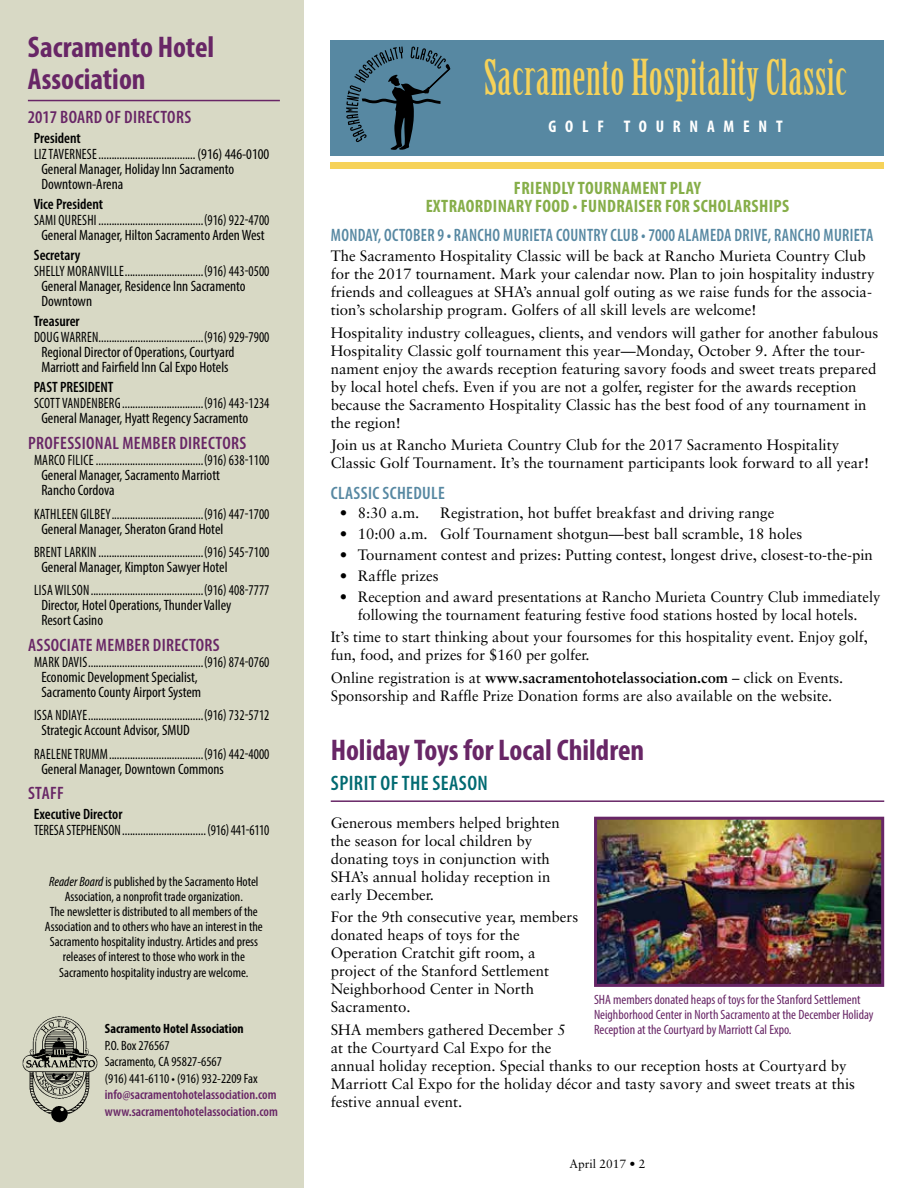
<style>
.page{position:relative;width:918px;height:1188px;background:#fff}
.page>*{position:absolute;margin:0;border:0;box-sizing:border-box;transform-origin:0 0}
.t1{font:48.3px "Birch Std";letter-spacing:.01em;color:#f6d259}
.t2{font:700 condensed 30px/31.5px "Myriad Pro";color:#682666}
.t3{font:600 condensed 21px "Myriad Pro";letter-spacing:.02em;color:#006a71}
.t4{font:600 condensed 18px "Myriad Pro";letter-spacing:.02em;color:#682666}
.t5{font:600 condensed 18px "Myriad Pro";letter-spacing:.02em;color:#5788a2;scale:.91 1}
.t6{font:700 condensed 18px/18px "Myriad Pro";letter-spacing:.02em;color:#86ae49;text-align:center}
.t7{font:600 condensed 18px "Myriad Pro";letter-spacing:.02em;color:#5788a2}
.t8{font:700 condensed 16.8px "Myriad Pro";letter-spacing:.52em;color:#fff}
.t9{font:15px/18px "Sabon";color:#000}
.t10{font:condensed 15px/15px "Myriad Pro";color:#000;scale:.9 1}
.t11{font:600 condensed 15px "Myriad Pro";color:#000}
.t12{font:condensed 13.5px/15px "Myriad Pro";color:#000;text-align:center}
.t13{font:condensed 13.5px/15px "Myriad Pro";color:#682666}
.t14{font:600 condensed 13.5px/16.5px "Myriad Pro";color:#682666}
.t15{font:700 condensed 13.5px "Myriad Pro";color:#000}
.t16{font:12px "Sabon";color:#000}
.s1{font-style:italic}
.s2{font-weight:700}
</style>
<div class="page">
<div style="left:0;top:0;width:304px;height:1188px;background:#d8d9c5"></div>
<div style="left:331px;top:40px;width:553px;height:116px;background:#5788a2"></div>
<hr style="left:331px;top:800px;width:553px;height:2px;background:#682666">
<hr style="left:28px;top:100px;width:252px;height:1px;background:#682666">
<img style="left:23px;top:1016px;width:75px;height:106px">
<img style="left:598px;top:821px;width:282px;height:162px">
<div style="left:594px;top:817px;width:290px;height:170px;border:3px solid #682666"></div>
<div style="left:331px;top:162px;width:553px;height:7px;background:#f6d259"></div>
<svg style="left:346px;top:47px;width:104px;height:102px"></svg>
<h2 class="t2" style="left:28px;top:31px;width:188px">Sacramento Hotel<br>Association</h2>
<p class="t4" style="left:28px;top:106px;width:165px">2017 BOARD OF DIRECTORS</p>
<p class="t11" style="left:34px;top:129px;width:48px">President</p>
<p class="t10" style="left:41px;top:147px;width:255px;text-indent:-7px">LIZ TAVERNESE..................................... (916) 446-0100<br>General Manager, Holiday Inn Sacramento<br>Downtown-Arena</p>
<p class="t11" style="left:34px;top:195px;width:71px">Vice President</p>
<p class="t10" style="left:34px;top:213px;width:263px;text-align:center">SAMI QURESHI ........................................(916) 922-4700<br>General Manager, Hilton Sacramento Arden West</p>
<p class="t11" style="left:34px;top:246px;width:48px">Secretary</p>
<p class="t10" style="left:41px;top:264px;width:255px;text-indent:-7px">SHELLY MORANVILLE..............................(916) 443-0500<br>General Manager, Residence Inn Sacramento<br>Downtown</p>
<p class="t11" style="left:34px;top:312px;width:47px">Treasurer</p>
<p class="t10" style="left:41px;top:330px;width:255px;text-indent:-7px">DOUG WARREN........................................(916) 929-7900<br>Regional Director of Operations, Courtyard<br>Marriott and Fairfield Inn Cal Expo Hotels</p>
<p class="t11" style="left:34px;top:378px;width:81px">PAST PRESIDENT</p>
<p class="t10" style="left:41px;top:396px;width:255px;text-indent:-7px">SCOTT VANDENBERG ...............................(916) 443-1234<br>General Manager, Hyatt Regency Sacramento</p>
<p class="t4" style="left:28px;top:432px;width:220px">PROFESSIONAL MEMBER DIRECTORS</p>
<p class="t10" style="left:41px;top:453px;width:255px;text-indent:-7px">MARCO FILICE .........................................(916) 638-1100<br>General Manager, Sacramento Marriott<br>Rancho Cordova</p>
<p class="t10" style="left:41px;top:506px;width:255px;text-indent:-7px">KATHLEEN GILBEY...................................(916) 447-1700<br>General Manager, Sheraton Grand Hotel</p>
<p class="t10" style="left:41px;top:544px;width:255px;text-indent:-7px">BRENT LARKIN ........................................(916) 545-7100<br>General Manager, Kimpton Sawyer Hotel</p>
<p class="t10" style="left:41px;top:583px;width:255px;text-indent:-7px">LISA WILSON...........................................(916) 408-7777<br>Director, Hotel Operations, Thunder Valley<br>Resort Casino</p>
<p class="t4" style="left:28px;top:634px;width:193px">ASSOCIATE MEMBER DIRECTORS</p>
<p class="t10" style="left:41px;top:655px;width:255px;text-indent:-7px">MARK DAVIS............................................(916) 874-0760<br>Economic Development Specialist,<br>Sacramento County Airport System</p>
<p class="t10" style="left:41px;top:708px;width:255px;text-indent:-7px">ISSA NDIAYE............................................(916) 732-5712<br>Strategic Account Advisor, SMUD</p>
<p class="t10" style="left:41px;top:746px;width:255px;text-indent:-7px">RAELENE TRUMM....................................(916) 442-4000<br>General Manager, Downtown Commons</p>
<p class="t4" style="left:28px;top:782px;width:37px">STAFF</p>
<p class="t11" style="left:34px;top:805px;width:90px">Executive Director</p>
<p class="t10" style="left:34px;top:823px;width:263px">TERESA STEPHENSON................................(916) 441-6110</p>
<p class="t12" style="left:45px;top:874px;width:219px"><span class="s1">Reader Board</span> is published by the Sacramento Hotel Association, a nonprofit trade organization.<br>The newsletter is distributed to all members of the Association and to others who have an interest in the Sacramento hospitality industry. Articles and press releases of interest to those who work in the</p>
<p class="t12" style="left:59px;top:965px;width:191px">Sacramento hospitality industry are welcome.</p>
<p class="t15" style="left:105px;top:1020px;width:141px">Sacramento Hotel Association</p>
<p class="t12" style="left:105px;top:1037px;width:154px;line-height:16.5px;text-align:left">P.O. Box 276567<br>Sacramento, CA 95827-6567<br>(916) 441-6110 • (916) 932-2209 Fax</p>
<p class="t14" style="left:105px;top:1086px;width:175px">info@sacramentohotelassociation.com www.sacramentohotelassociation.com</p>
<h1 class="t1" style="left:484px;top:50px;width:365px">Sacramento Hospitality Classic</h1>
<p class="t8" style="left:549px;top:116px;width:236px">GOLF TOURNAMENT</p>
<p class="t6" style="left:426px;top:178px;width:365px">FRIENDLY TOURNAMENT PLAY<br>EXTRAORDINARY FOOD • FUNDRAISER FOR SCHOLARSHIPS</p>
<p class="t5" style="left:331px;top:224px;width:598px">MONDAY, OCTOBER 9 • RANCHO MURIETA COUNTRY CLUB • 7000 ALAMEDA DRIVE, RANCHO MURIETA</p>
<p class="t9" style="left:331px;top:247px;width:545px">The Sacramento Hospitality Classic will be back at Rancho Murieta Country Club for the 2017 tournament. Mark your calendar now. Plan to join hospitality industry friends and colleagues at SHA’s annual golf outing as we raise funds for the associa&shy;tion’s scholarship program. Golfers of all skill levels are welcome!</p>
<p class="t9" style="left:331px;top:323px;width:549px">Hospitality industry colleagues, clients, and vendors will gather for another fabulous Hospitality Classic golf tournament this year—Monday, October 9. After the tour&shy;nament enjoy the awards reception featuring savory foods and sweet treats prepared by local hotel chefs. Even if you are not a golfer, register for the awards reception because the Sacramento Hospitality Classic has the best food of any tournament in the region!</p>
<p class="t9" style="left:331px;top:436px;width:540px">Join us at Rancho Murieta Country Club for the 2017 Sacramento Hospitality<br>Classic Golf Tournament. It’s the tournament participants look forward to all year!</p>
<p class="t7" style="left:331px;top:482px;width:115px">CLASSIC SCHEDULE</p>
<p class="t9" style="left:340px;top:503px;width:81px">• 8:30 a.m.</p>
<p class="t9" style="left:440px;top:503px;width:336px">Registration, hot buffet breakfast and driving range</p>
<p class="t9" style="left:340px;top:524px;width:464px">• 10:00 a.m. Golf Tournament shotgun—best ball scramble, 18 holes</p>
<p class="t9" style="left:340px;top:545px;width:535px">• Tournament contest and prizes: Putting contest, longest drive, closest-to-the-pin</p>
<p class="t9" style="left:340px;top:566px;width:100px">• Raffle prizes</p>
<p class="t9" style="left:340px;top:588px;width:542px;line-height:17.2px;text-align:center">• Reception and award presentations at Rancho Murieta Country Club immediately following the tournament featuring festive food stations hosted by local hotels.</p>
<p class="t9" style="left:331px;top:628px;width:539px">It’s time to start thinking about your foursomes for this hospitality event. Enjoy golf, fun, food, and prizes for $160 per golfer.</p>
<p class="t9" style="left:331px;top:668px;width:514px">Online registration is at <span class="s2">www.sacramentohotelassociation.com</span> – click on Events.<br>Sponsorship and Raffle Prize Donation forms are also available on the website.</p>
<h2 class="t2" style="left:331px;top:734px;width:315px">Holiday Toys for Local Children</h2>
<h3 class="t3" style="left:331px;top:770px;width:158px">SPIRIT OF THE SEASON</h3>
<p class="t9" style="left:331px;top:814px;width:231px">Generous members helped brighten the season for local children by donating toys in conjunction with<br>SHA’s annual holiday reception in early December.</p>
<p class="t9" style="left:331px;top:908px;width:249px">For the 9th consecutive year, members donated heaps of toys for the<br>Operation Cratchit gift room, a project of the Stanford Settlement<br>Neighborhood Center in North<br>Sacramento.</p>
<p class="t9" style="left:331px;top:1021px;width:526px">SHA members gathered December 5<br>at the Courtyard Cal Expo for the<br>annual holiday reception. Special thanks to our reception hosts at Courtyard by Marriott Cal Expo for the holiday décor and tasty savory and sweet treats at this festive annual event.</p>
<p class="t13" style="left:594px;top:992px;width:281px">SHA members donated heaps of toys for the Stanford Settlement<br>Neighborhood Center in North Sacramento at the December Holiday<br>Reception at the Courtyard by Marriott Cal Expo.</p>
<p class="t16" style="left:569px;top:1157px;width:78px">April 2017 • 2</p>
</div>
